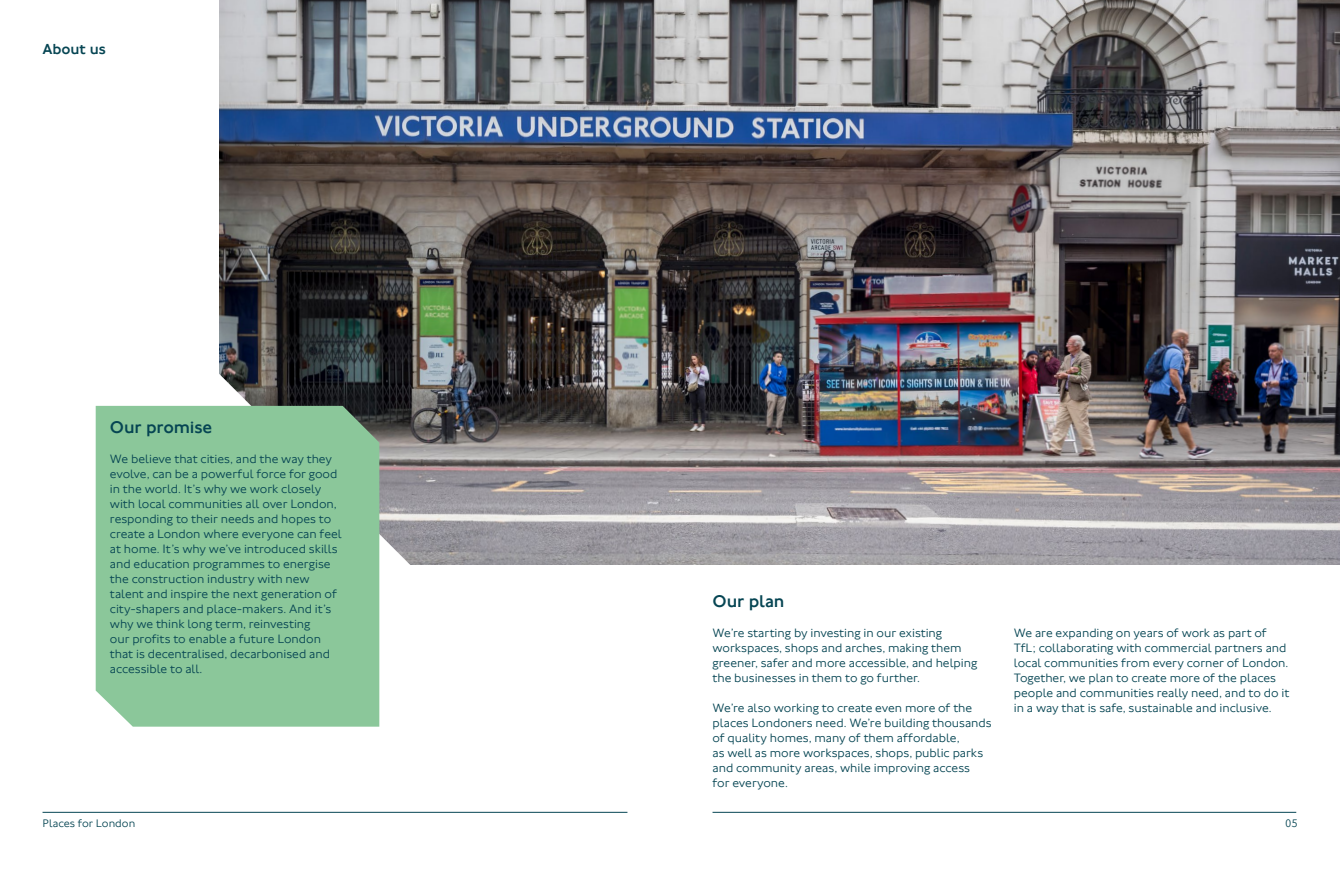
<style>
.page{position:relative;width:1340px;height:872px;background:#fff}
.page>*{position:absolute;margin:0;border:0;box-sizing:border-box;transform-origin:0 0}
.t1{font:500 17.5px "Johnston 100";letter-spacing:-.01em;color:#064553}
.t2{font:500 15px "Johnston 100";letter-spacing:-.005em;color:#064553}
.t3{font:300 12.5px/15px "Johnston 100";letter-spacing:-.005em;color:#064553}
.t4{font:300 11.25px "Johnston 100";color:#064553}
</style>
<div class="page">
<hr style="left:712px;top:812px;width:584px;height:1px;background:#064553">
<img style="left:220px;top:0;width:1119px;height:565px">
<svg style="left:95px;top:300px;width:354px;height:427px"></svg>
<hr style="left:43px;top:812px;width:584px;height:1px;background:#064553">
<div style="left:96px;top:406px;width:283px;height:320px;background:#8bc79a"></div>
<h2 class="t2" style="left:43px;top:40px;width:65px">About us</h2>
<p class="t1" style="left:110px;top:417px;width:104px">Our promise</p>
<p class="t3" style="left:110px;top:451px;width:233px">We believe that cities, and the way they evolve, can be a powerful force for good in the world. It’s why we work closely with local communities all over London, responding to their needs and hopes to create a London where everyone can feel at home. It’s why we’ve introduced skills and education programmes to energise the construction industry with new talent and inspire the next generation of city-shapers and place-makers. And it’s why we think long term, reinvesting<br>our profits to enable a future London that is decentralised, decarbonised and accessible to all.</p>
<h2 class="t1" style="left:712px;top:591px;width:73px">Our plan</h2>
<p class="t3" style="left:712px;top:625px;width:266px">We’re starting by investing in our existing workspaces, shops and arches, making them greener, safer and more accessible, and helping the businesses in them to go further.</p>
<p class="t3" style="left:712px;top:700px;width:281px">We’re also working to create even more of the places Londoners need. We’re building thousands of quality homes, many of them affordable,<br>as well as more workspaces, shops, public parks and community areas, while improving access<br>for everyone.</p>
<p class="t3" style="left:1013px;top:625px;width:277px">We are expanding on years of work as part of TfL; collaborating with commercial partners and local communities from every corner of London.<br>Together, we plan to create more of the places people and communities really need, and to do it in a way that is safe, sustainable and inclusive.</p>
<p class="t4" style="left:43px;top:817px;width:94px">Places for London</p>
<p class="t4" style="left:1285px;top:817px;width:14px">05</p>
</div>
